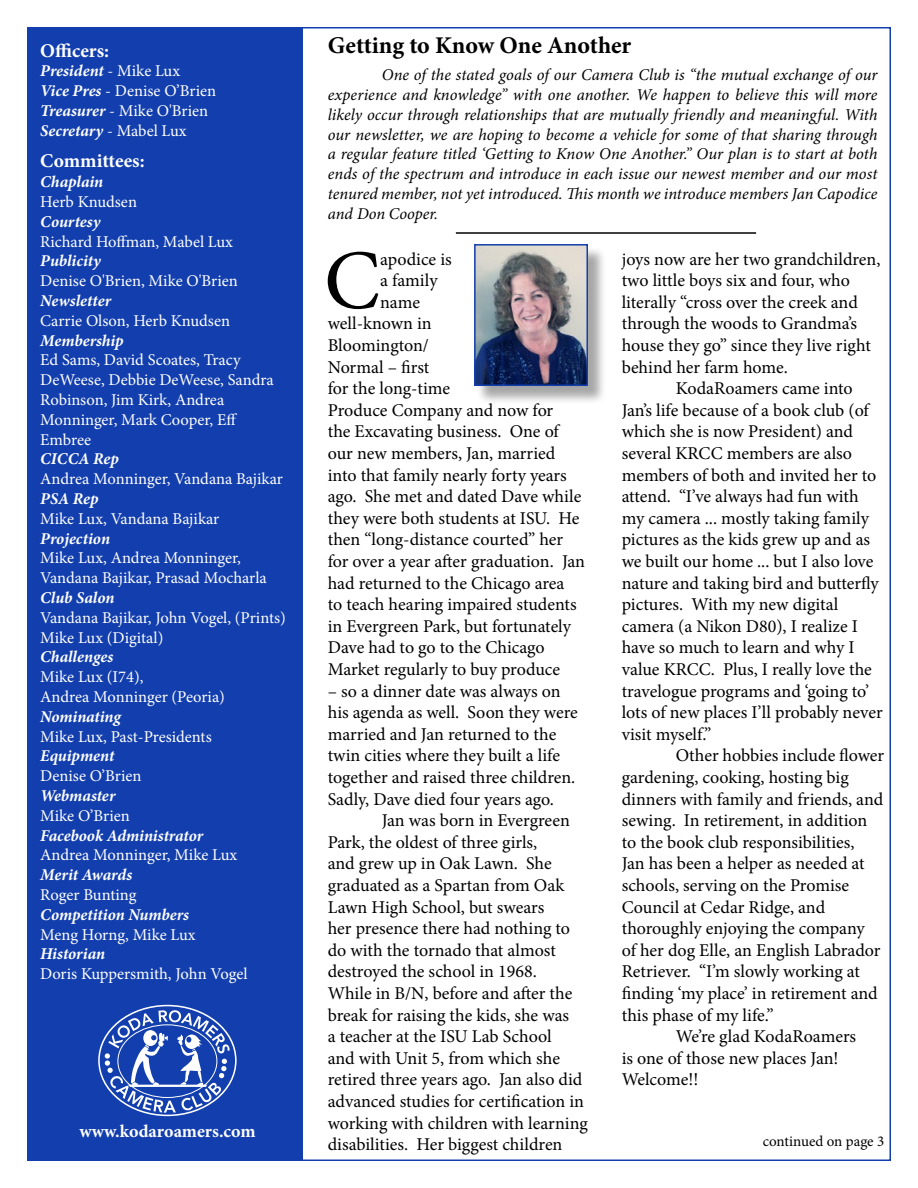
<style>
.page{position:relative;width:918px;height:1188px;background:#fff}
.page>*{position:absolute;margin:0;border:0;box-sizing:border-box;transform-origin:0 0}
.t1{font:84.45px "Minion Pro";color:#000}
.t2{font:700 24px "Minion Pro";color:#000}
.t3{font:700 19.5px "Minion Pro";color:#fff}
.t4{font:18px/21.6px "Minion Pro";letter-spacing:-.005em;color:#000}
.t5{font:700 18px "Minion Pro";color:#fff}
.t6{font:16.5px/19.8px "Minion Pro";color:#fff}
.t7{font:italic 16.5px/19.8px "Minion Pro";letter-spacing:.005em;color:#000;text-align:justify}
.t8{font:italic 700 16.5px "Minion Pro";letter-spacing:-.005em;color:#fff}
.t9{font:15px "Minion Pro";letter-spacing:-.005em;color:#000}
.s1{font-weight:700;font-style:italic}
</style>
<div class="page">
<div style="left:27px;top:27px;width:276px;height:1134px;background:#123eae"></div>
<svg style="left:98px;top:1005px;width:139px;height:111px"></svg>
<hr style="left:456px;top:232px;width:300px;height:2px;background:#000">
<div style="left:476px;top:246px;width:131px;height:159px;background:#000;opacity:.35"></div>
<img style="left:477px;top:247px;width:108px;height:136px">
<div style="left:474px;top:244px;width:114px;height:142px;border:2px solid #123eae"></div>
<p class="t3" style="left:40px;top:37px;width:70px">Officers:</p>
<p class="t6" style="left:40px;top:61px;width:177px"><span class="s1">President</span> - Mike Lux<br><span class="s1">Vice Pres</span> - Denise O’Brien<br><span class="s1">Treasurer</span> - Mike O'Brien<br><span class="s1">Secretary</span> - Mabel Lux</p>
<p class="t3" style="left:40px;top:147px;width:106px">Committees:</p>
<p class="t8" style="left:40px;top:170px;width:65px">Chaplain</p>
<p class="t6" style="left:40px;top:192px;width:98px">Herb Knudsen</p>
<p class="t8" style="left:40px;top:210px;width:62px">Courtesy</p>
<p class="t6" style="left:40px;top:231px;width:194px">Richard Hoffman, Mabel Lux</p>
<p class="t8" style="left:40px;top:249px;width:62px">Publicity</p>
<p class="t6" style="left:40px;top:271px;width:199px">Denise O'Brien, Mike O'Brien</p>
<p class="t8" style="left:40px;top:289px;width:72px">Newsletter</p>
<p class="t6" style="left:40px;top:311px;width:191px">Carrie Olson, Herb Knudsen</p>
<p class="t8" style="left:40px;top:329px;width:85px">Membership</p>
<p class="t6" style="left:40px;top:350px;width:235px">Ed Sams, David Scoates, Tracy<br>DeWeese, Debbie DeWeese, Sandra<br>Robinson, Jim Kirk, Andrea<br>Monninger, Mark Cooper, Eff<br>Embree</p>
<p class="t8" style="left:40px;top:447px;width:80px">CICCA Rep</p>
<p class="t6" style="left:40px;top:469px;width:244px">Andrea Monninger, Vandana Bajikar</p>
<p class="t8" style="left:40px;top:487px;width:60px">PSA Rep</p>
<p class="t6" style="left:40px;top:509px;width:181px">Mike Lux, Vandana Bajikar</p>
<p class="t8" style="left:40px;top:527px;width:71px">Projection</p>
<p class="t6" style="left:40px;top:548px;width:228px">Mike Lux, Andrea Monninger,<br>Vandana Bajikar, Prasad Mocharla</p>
<p class="t8" style="left:40px;top:586px;width:76px">Club Salon</p>
<p class="t6" style="left:40px;top:608px;width:247px">Vandana Bajikar, John Vogel, (Prints)<br>Mike Lux (Digital)</p>
<p class="t8" style="left:40px;top:645px;width:75px">Challenges</p>
<p class="t6" style="left:40px;top:667px;width:186px">Mike Lux (I74),<br>Andrea Monninger (Peoria)</p>
<p class="t8" style="left:40px;top:705px;width:82px">Nominating</p>
<p class="t6" style="left:40px;top:726px;width:173px">Mike Lux, Past-Presidents</p>
<p class="t8" style="left:40px;top:744px;width:76px">Equipment</p>
<p class="t6" style="left:40px;top:766px;width:103px">Denise O’Brien</p>
<p class="t8" style="left:40px;top:784px;width:77px">Webmaster</p>
<p class="t6" style="left:40px;top:806px;width:91px">Mike O’Brien</p>
<p class="t8" style="left:40px;top:824px;width:165px">Facebook Administrator</p>
<p class="t6" style="left:40px;top:845px;width:199px">Andrea Monninger, Mike Lux</p>
<p class="t8" style="left:40px;top:863px;width:94px">Merit Awards</p>
<p class="t6" style="left:40px;top:885px;width:98px">Roger Bunting</p>
<p class="t8" style="left:40px;top:903px;width:150px">Competition Numbers</p>
<p class="t6" style="left:40px;top:924px;width:157px">Meng Horng, Mike Lux</p>
<p class="t8" style="left:40px;top:942px;width:67px">Historian</p>
<p class="t6" style="left:40px;top:964px;width:209px">Doris Kuppersmith, John Vogel</p>
<p class="t5" style="left:79px;top:1118px;width:178px">www.kodaroamers.com</p>
<h2 class="t2" style="left:328px;top:28px;width:305px">Getting to Know One Another</h2>
<p class="t7" style="left:328px;top:65px;width:551px;text-indent:54px">One of the stated goals of our Camera Club is “the mutual exchange of our experience and knowledge” with one another. We happen to believe this will more likely occur through relationships that are mutually friendly and meaningful. With our newsletter, we are hoping to become a vehicle for some of that sharing through a regular feature titled ‘Getting to Know One Another.” Our plan is to start at both ends of the spectrum and introduce in each issue our newest member and our most tenured member, not yet introduced. This month we introduce members Jan Capodice and Don Cooper.</p>
<h1 class="t1" style="left:324px;top:224px;width:58px">C</h1>
<p class="t4" style="left:380px;top:248px;width:73px">apodice is</p>
<p class="t4" style="left:380px;top:270px;width:59px">a family</p>
<p class="t4" style="left:380px;top:291px;width:41px">name</p>
<p class="t4" style="left:328px;top:313px;width:106px">well-known in</p>
<p class="t4" style="left:328px;top:335px;width:103px">Bloomington/</p>
<p class="t4" style="left:328px;top:356px;width:103px">Normal – first</p>
<p class="t4" style="left:328px;top:378px;width:124px">for the long-time</p>
<p class="t4" style="left:328px;top:399px;width:227px">Produce Company and now for</p>
<p class="t4" style="left:328px;top:421px;width:233px">the Excavating business. One of</p>
<p class="t4" style="left:328px;top:443px;width:229px">our new members, Jan, married</p>
<p class="t4" style="left:328px;top:464px;width:241px">into that family nearly forty years</p>
<p class="t4" style="left:328px;top:486px;width:255px">ago. She met and dated Dave while</p>
<p class="t4" style="left:328px;top:507px;width:253px">they were both students at ISU. He</p>
<p class="t4" style="left:328px;top:529px;width:237px">then “long-distance courted” her</p>
<p class="t4" style="left:328px;top:551px;width:259px">for over a year after graduation. Jan</p>
<p class="t4" style="left:328px;top:572px;width:238px">had returned to the Chicago area</p>
<p class="t4" style="left:328px;top:594px;width:250px">to teach hearing impaired students</p>
<p class="t4" style="left:328px;top:615px;width:245px">in Evergreen Park, but fortunately</p>
<p class="t4" style="left:328px;top:637px;width:219px">Dave had to go to the Chicago</p>
<p class="t4" style="left:328px;top:659px;width:234px">Market regularly to buy produce</p>
<p class="t4" style="left:328px;top:680px;width:252px">– so a dinner date was always on his agenda as well. Soon they were married and Jan returned to the twin cities where they built a life together and raised three children.<br>Sadly, Dave died four years ago.</p>
<p class="t4" style="left:328px;top:810px;width:262px;text-indent:54px">Jan was born in Evergreen<br>Park, the oldest of three girls,<br>and grew up in Oak Lawn. She graduated as a Spartan from Oak<br>Lawn High School, but swears<br>her presence there had nothing to do with the tornado that almost destroyed the school in 1968.<br>While in B/N, before and after the break for raising the kids, she was<br>a teacher at the ISU Lab School<br>and with Unit 5, from which she retired three years ago. Jan also did advanced studies for certification in working with children with learning disabilities. Her biggest children</p>
<p class="t4" style="left:622px;top:248px;width:260px">joys now are her two grandchildren,</p>
<p class="t4" style="left:622px;top:270px;width:230px">two little boys six and four, who</p>
<p class="t4" style="left:622px;top:291px;width:238px">literally “cross over the creek and</p>
<p class="t4" style="left:622px;top:313px;width:237px">through the woods to Grandma’s</p>
<p class="t4" style="left:622px;top:335px;width:251px">house they go” since they live right</p>
<p class="t4" style="left:622px;top:356px;width:168px">behind her farm home.</p>
<p class="t4" style="left:676px;top:378px;width:179px">KodaRoamers came into</p>
<p class="t4" style="left:622px;top:399px;width:249px">Jan’s life because of a book club (of</p>
<p class="t4" style="left:622px;top:421px;width:233px">which she is now President) and</p>
<p class="t4" style="left:622px;top:443px;width:232px">several KRCC members are also</p>
<p class="t4" style="left:622px;top:464px;width:256px">members of both and invited her to</p>
<p class="t4" style="left:622px;top:486px;width:238px">attend. “I’ve always had fun with</p>
<p class="t4" style="left:622px;top:507px;width:249px">my camera ... mostly taking family</p>
<p class="t4" style="left:622px;top:529px;width:250px">pictures as the kids grew up and as</p>
<p class="t4" style="left:622px;top:551px;width:253px">we built our home ... but I also love</p>
<p class="t4" style="left:622px;top:572px;width:259px">nature and taking bird and butterfly</p>
<p class="t4" style="left:622px;top:594px;width:218px">pictures. With my new digital</p>
<p class="t4" style="left:622px;top:615px;width:238px">camera (a Nikon D80), I realize I</p>
<p class="t4" style="left:622px;top:637px;width:234px">have so much to learn and why I</p>
<p class="t4" style="left:622px;top:659px;width:252px">value KRCC. Plus, I really love the</p>
<p class="t4" style="left:622px;top:680px;width:249px">travelogue programs and ‘going to’</p>
<p class="t4" style="left:622px;top:702px;width:263px">lots of new places I’ll probably never</p>
<p class="t4" style="left:622px;top:723px;width:91px">visit myself.”</p>
<p class="t4" style="left:676px;top:745px;width:210px">Other hobbies include flower</p>
<p class="t4" style="left:622px;top:767px;width:229px">gardening, cooking, hosting big</p>
<p class="t4" style="left:622px;top:788px;width:263px">dinners with family and friends, and</p>
<p class="t4" style="left:622px;top:810px;width:247px">sewing. In retirement, in addition</p>
<p class="t4" style="left:622px;top:831px;width:234px">to the book club responsibilities,</p>
<p class="t4" style="left:622px;top:853px;width:244px">Jan has been a helper as needed at</p>
<p class="t4" style="left:622px;top:875px;width:229px">schools, serving on the Promise</p>
<p class="t4" style="left:622px;top:896px;width:205px">Council at Cedar Ridge, and</p>
<p class="t4" style="left:622px;top:918px;width:245px">thoroughly enjoying the company</p>
<p class="t4" style="left:622px;top:939px;width:260px">of her dog Elle, an English Labrador</p>
<p class="t4" style="left:622px;top:961px;width:240px">Retriever. “I’m slowly working at</p>
<p class="t4" style="left:622px;top:983px;width:257px">finding ‘my place’ in retirement and</p>
<p class="t4" style="left:622px;top:1004px;width:153px">this phase of my life.”</p>
<p class="t4" style="left:676px;top:1026px;width:182px">We’re glad KodaRoamers</p>
<p class="t4" style="left:622px;top:1047px;width:218px">is one of those new places Jan!</p>
<p class="t4" style="left:622px;top:1069px;width:78px">Welcome!!</p>
<p class="t9" style="left:763px;top:1131px;width:123px">continued on page 3</p>
</div>
